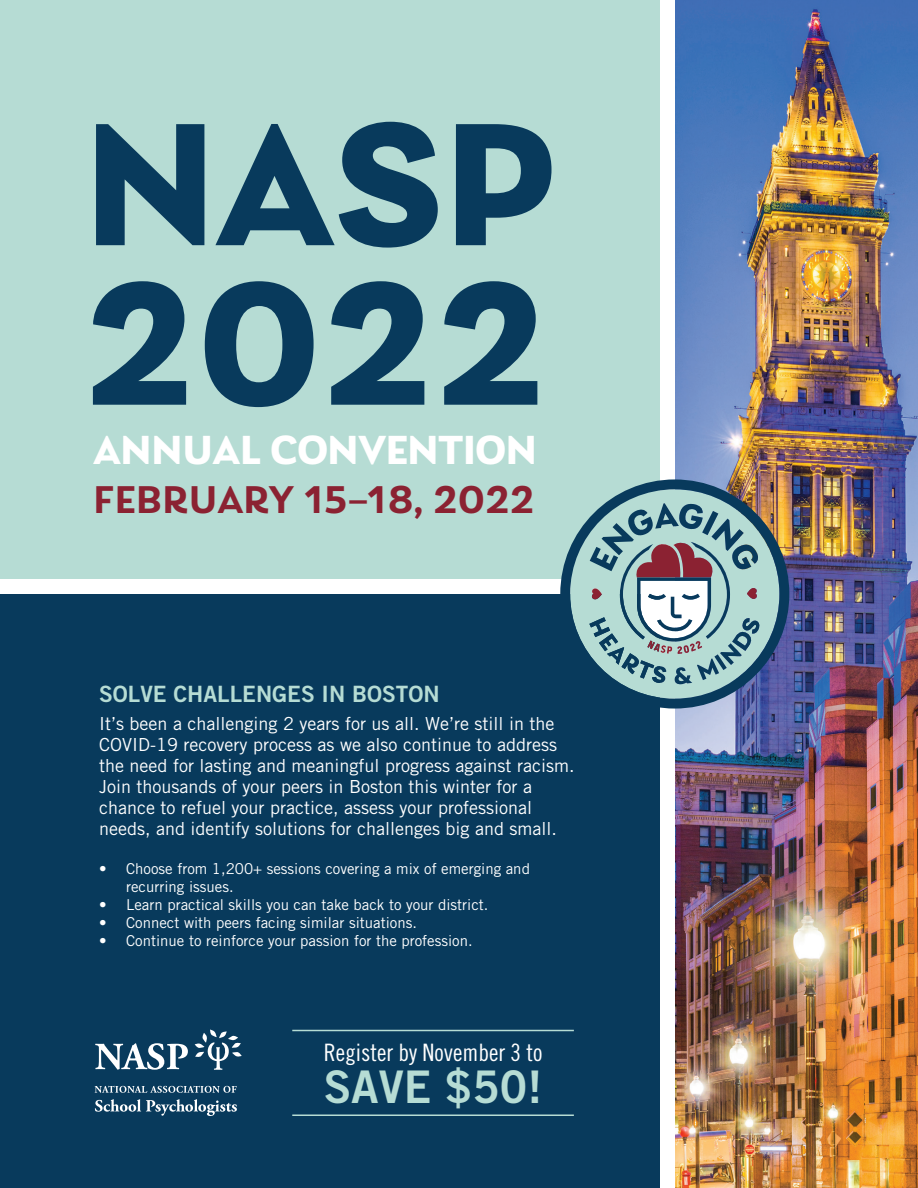
<style>
.page{position:relative;width:918px;height:1188px;background:#fff}
.page>*{position:absolute;margin:0;border:0;box-sizing:border-box;transform-origin:0 0}
.t1{font:700 183.45px/159.4px "Laca";color:#083a5c}
.t2{font:45px "Trade Gothic Bold Two";color:#b6dcd4}
.t3{font:700 42.75px "Laca";letter-spacing:-.01em;color:#fff}
.t4{font:600 40.65px "Laca";color:#8b2232}
.t5{font:24px "Trade Gothic Cond Eighteen";color:#fff}
.t6{font:22.5px "Trade Gothic Bold Two";color:#b6dcd4}
.t7{font:18px/21px "Trade Gothic";color:#fff}
.t8{font:15px/18px "Trade Gothic";color:#fff}
</style>
<div class="page">
<div style="left:0;top:594px;width:918px;height:594px;background:#083a5c"></div>
<div style="left:0;top:0;width:668px;height:594px;background:#b6dcd4"></div>
<img style="left:675px;top:0;width:243px;height:1188px">
<div style="left:660px;top:0;width:15px;height:1188px;background:#fff"></div>
<div style="left:0;top:579px;width:660px;height:15px;background:#fff"></div>
<img style="left:560px;top:479px;width:229px;height:230px">
<svg style="left:589px;top:503px;width:171px;height:182px"></svg>
<svg style="left:95px;top:1086px;width:142px;height:7px"></svg>
<svg style="left:95px;top:1099px;width:142px;height:17px"></svg>
<svg style="left:95px;top:1043px;width:93px;height:27px"></svg>
<svg style="left:195px;top:1030px;width:47px;height:40px"></svg>
<hr style="left:292px;top:1030px;width:282px;height:1px;background:#b6dcd4">
<hr style="left:292px;top:1114px;width:282px;height:2px;background:#b6dcd4">
<p class="t1" style="left:84px;top:104px;width:475px">NASP<br>2022</p>
<p class="t3" style="left:93px;top:424px;width:446px">ANNUAL CONVENTION</p>
<p class="t4" style="left:94px;top:476px;width:442px">FEBRUARY 15–18, 2022</p>
<p class="t6" style="left:99px;top:680px;width:342px">SOLVE CHALLENGES IN BOSTON</p>
<p class="t7" style="left:99px;top:713px;width:477px">It’s been a challenging 2 years for us all. We’re still in the COVID-19 recovery process as we also continue to address the need for lasting and meaningful progress against racism.<br>Join thousands of your peers in Boston this winter for a chance to refuel your practice, assess your professional needs, and identify solutions for challenges big and small.</p>
<p class="t8" style="left:126px;top:859px;width:405px;text-indent:-27px">• Choose from 1,200+ sessions covering a mix of emerging and recurring issues.</p>
<p class="t8" style="left:99px;top:895px;width:391px">• Learn practical skills you can take back to your district.</p>
<p class="t8" style="left:99px;top:913px;width:319px">• Connect with peers facing similar situations.</p>
<p class="t8" style="left:99px;top:931px;width:375px">• Continue to reinforce your passion for the profession.</p>
<p class="t5" style="left:324px;top:1038px;width:220px">Register by November 3 to</p>
<p class="t2" style="left:324px;top:1059px;width:220px">SAVE $50!</p>
</div>
